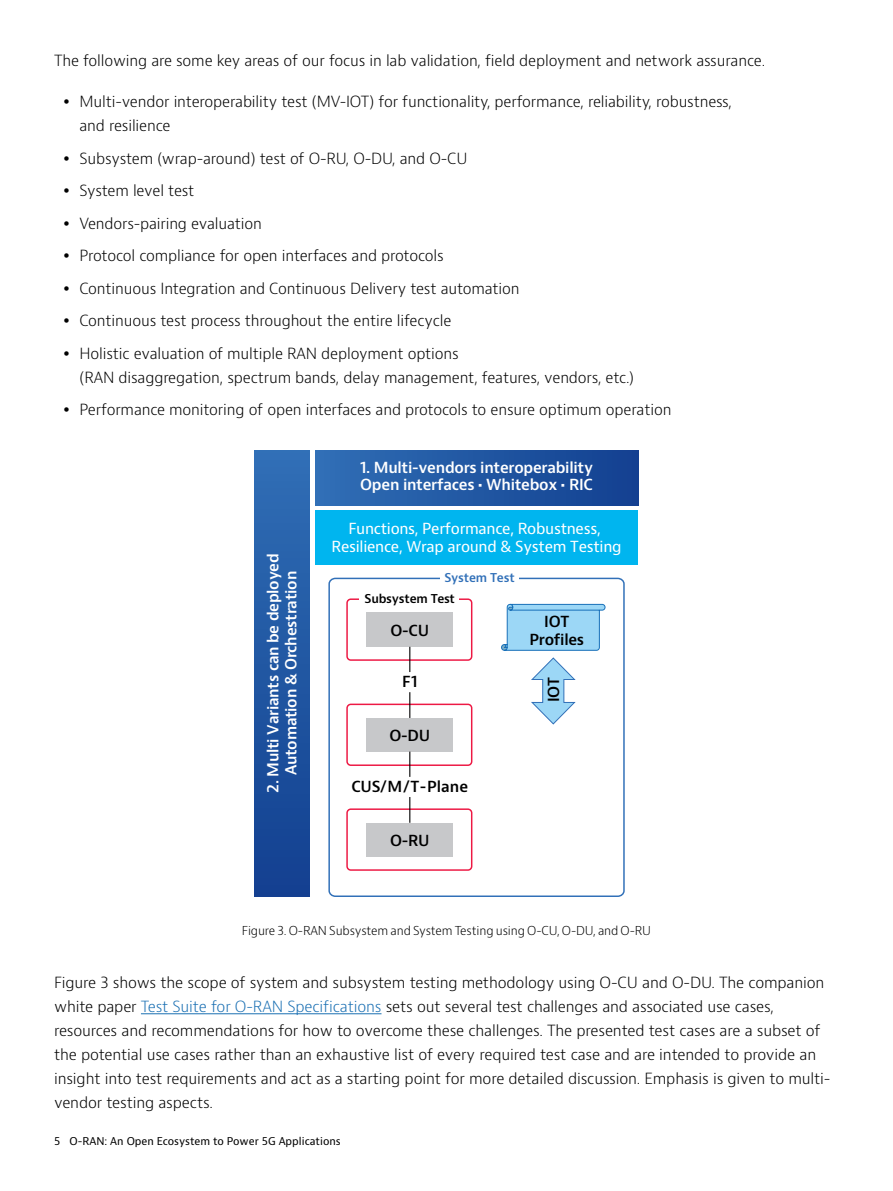
<style>
.page{position:relative;width:893px;height:1191px;background:#fff}
.page>*{position:absolute;margin:0;border:0;box-sizing:border-box;transform-origin:0 0}
.t1{font:300 15px/32.5px "Bernino Sans";letter-spacing:-.01em;color:#000}
.t2{font:600 14.85px/17.9px "Bernino Sans";letter-spacing:-.02em;color:#fff}
.t3{font:14.85px/17.9px "Bernino Sans";letter-spacing:-.02em;color:#fff;text-align:center}
.t4{font:600 14.85px/17.9px "Bernino Sans";letter-spacing:-.02em;color:#000;text-align:center}
.t5{font:300 12px "Bernino Sans";letter-spacing:-.01em;color:#000}
.t6{font:600 11.85px "Bernino Sans";letter-spacing:-.02em;color:#000}
.t7{font:600 11.85px "Bernino Sans";letter-spacing:-.02em;color:#3170b8}
.t8{font:10.5px "Bernino Sans";color:#000}
.s1{color:#1b70b3}
</style>
<div class="page">
<hr style="left:141px;top:1013px;width:240px;height:1px;background:#1b70b3">
<div style="left:315px;top:511px;width:323px;height:54px;background:#00b5ef"></div>
<div style="left:315px;top:450px;width:323px;height:55px;background:linear-gradient(to right,#306fb6,#124090)"></div>
<div style="left:366px;top:718px;width:87px;height:33px;background:#c7c8ca"></div>
<div style="left:366px;top:612px;width:87px;height:35px;background:#c7c8ca"></div>
<div style="left:328px;top:577px;width:297px;height:320px;border:1px solid #3170b8;border-radius:6px"></div>
<div style="left:255px;top:450px;width:54px;height:446px;background:linear-gradient(to bottom,#306eb5,#123f90)"></div>
<svg style="left:501px;top:603px;width:105px;height:48px"></svg>
<div style="left:440px;top:568px;width:79px;height:20px;background:#fff"></div>
<div style="left:346px;top:598px;width:126px;height:63px;border:1px solid #ed1944;border-radius:4px"></div>
<div style="left:346px;top:703px;width:126px;height:63px;border:1px solid #ed1944;border-radius:4px"></div>
<div style="left:366px;top:822px;width:87px;height:34px;background:#c7c8ca"></div>
<div style="left:346px;top:808px;width:126px;height:62px;border:1px solid #ed1944;border-radius:4px"></div>
<div style="left:359px;top:589px;width:100px;height:20px;background:#fff"></div>
<svg style="left:531px;top:657px;width:45px;height:68px"></svg>
<svg style="left:409px;top:647px;width:1px;height:25px"></svg>
<svg style="left:409px;top:692px;width:1px;height:26px"></svg>
<svg style="left:409px;top:751px;width:1px;height:26px"></svg>
<svg style="left:409px;top:797px;width:1px;height:25px"></svg>
<p class="t1" style="left:54px;top:45px;width:713px">The following are some key areas of our focus in lab validation, field deployment and network assurance.</p>
<p class="t1" style="left:80px;top:90px;width:654px;line-height:24px">Multi-vendor interoperability test (MV-IOT) for functionality, performance, reliability, robustness, and resilience</p>
<p class="t1" style="left:80px;top:142px;width:442px">Subsystem (wrap-around) test of O-RU, O-DU, and O-CU System level test<br>Vendors-pairing evaluation<br>Protocol compliance for open interfaces and protocols Continuous Integration and Continuous Delivery test automation Continuous test process throughout the entire lifecycle<br>Holistic evaluation of multiple RAN deployment options</p>
<p class="t1" style="left:80px;top:361px;width:593px">(RAN disaggregation, spectrum bands, delay management, features, vendors, etc.)<br>Performance monitoring of open interfaces and protocols to ensure optimum operation</p>
<p class="t2" style="left:265px;top:793px;width:241px;text-align:center;rotate:-90deg">2. Multi Variants can be deployed<br>Automation &amp; Orchestration</p>
<p class="t2" style="left:360px;top:458px;width:235px">1. Multi-vendors interoperability<br>Open interfaces • Whitebox • RIC</p>
<p class="t3" style="left:332px;top:520px;width:292px">Functions, Performance, Robustness,<br>Resilience, Wrap around &amp; System Testing</p>
<p class="t7" style="left:444px;top:570px;width:72px">System Test</p>
<p class="t6" style="left:365px;top:591px;width:92px">Subsystem Test</p>
<p class="t4" style="left:390px;top:621px;width:40px">O-CU</p>
<p class="t4" style="left:402px;top:673px;width:17px">F1</p>
<p class="t4" style="left:389px;top:727px;width:42px">O-DU</p>
<p class="t4" style="left:351px;top:778px;width:118px">CUS/M/T-Plane</p>
<p class="t4" style="left:529px;top:613px;width:56px">IOT<br>Profiles</p>
<p class="t4" style="left:545px;top:702px;width:27px;rotate:-90deg">IOT</p>
<p class="t4" style="left:390px;top:831px;width:41px">O-RU</p>
<p class="t5" style="left:242px;top:922px;width:411px">Figure 3. O-RAN Subsystem and System Testing using O-CU, O-DU, and O-RU</p>
<p class="t1" style="left:54px;top:971px;width:778px;line-height:24px">Figure 3 shows the scope of system and subsystem testing methodology using O-CU and O-DU. The companion white paper <span class="s1">Test Suite for O-RAN Specifications</span> sets out several test challenges and associated use cases, resources and recommendations for how to overcome these challenges. The presented test cases are a subset of the potential use cases rather than an exhaustive list of every required test case and are intended to provide an insight into test requirements and act as a starting point for more detailed discussion. Emphasis is given to multi&shy;vendor testing aspects.</p>
<p class="t8" style="left:54px;top:1134px;width:288px">5 O-RAN: An Open Ecosystem to Power 5G Applications</p>
</div>
